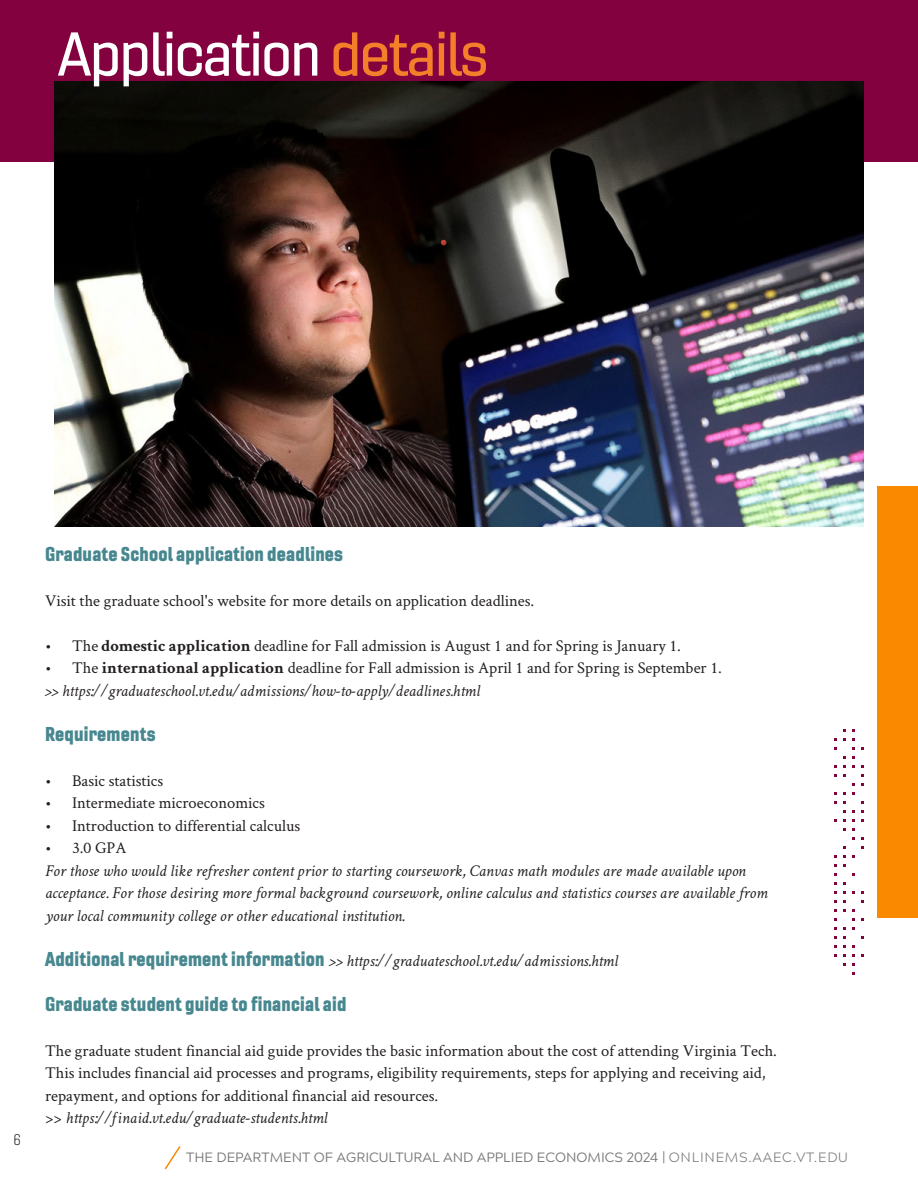
<style>
.page{position:relative;width:918px;height:1188px;background:#fff}
.page>*{position:absolute;margin:0;border:0;box-sizing:border-box;transform-origin:0 0}
.heading{font:500 expanded 60px "Gineso";letter-spacing:-.04em;color:#fff}
.Body_01_-_Left{font:19.5px "Gineso Con Bla";letter-spacing:.01em;color:#47878f}
.Body_01_-_Left-2{font:16.5px/22.5px "Crimson Text";color:#231f20}
.Body_01_-_Left-3{font:italic 16.5px/22.5px "Crimson Text";color:#231f20}
.t1{font:15px "Gineso Nor Lig";color:#231f20}
.t2{font:13.5px "Acherus Grotesque";color:#77777a}
.s1{color:#f47f2a}
.s2{font-weight:700}
.s3{font-family:"Gineso Con Bla";font-style:normal;font-size:19.5px;color:#47878f}
.s4{font-style:normal}
.s5{font-weight:300}
</style>
<div class="page">
<div style="left:0;top:0;width:918px;height:162px;background:#83013e"></div>
<svg style="left:164px;top:1146px;width:17px;height:24px"></svg>
<div style="left:878px;top:486px;width:40px;height:432px;background:#fa8900"></div>
<img style="left:54px;top:81px;width:810px;height:445px">
<p class="heading" style="left:57px;top:17px;width:433px">Application <span class="s1">details</span></p>
<p class="t1" style="left:14px;top:1131px;width:9px">6</p>
<p class="Body_01_-_Left" style="left:45px;top:541px;width:300px">Graduate School application deadlines</p>
<p class="Body_01_-_Left-2" style="left:45px;top:589px;width:491px">Visit the graduate school's website for more details on application deadlines.</p>
<p class="Body_01_-_Left-2" style="left:45px;top:634px;width:638px">• The <span class="s2">domestic application</span> deadline for Fall admission is August 1 and for Spring is January 1.</p>
<p class="Body_01_-_Left-2" style="left:45px;top:656px;width:678px">• The <span class="s2">international application</span> deadline for Fall admission is April 1 and for Spring is September 1.</p>
<p class="Body_01_-_Left-3" style="left:45px;top:680px;width:437px">&gt;&gt; https://graduateschool.vt.edu/admissions/how-to-apply/deadlines.html</p>
<p class="Body_01_-_Left" style="left:45px;top:721px;width:112px">Requirements</p>
<p class="Body_01_-_Left-2" style="left:45px;top:769px;width:120px">• Basic statistics</p>
<p class="Body_01_-_Left-2" style="left:45px;top:791px;width:221px">• Intermediate microeconomics</p>
<p class="Body_01_-_Left-2" style="left:45px;top:814px;width:257px">• Introduction to differential calculus</p>
<p class="Body_01_-_Left-2" style="left:45px;top:836px;width:83px">• 3.0 GPA</p>
<p class="Body_01_-_Left-3" style="left:45px;top:860px;width:724px">For those who would like refresher content prior to starting coursework, Canvas math modules are made available upon acceptance. For those desiring more formal background coursework, online calculus and statistics courses are available from your local community college or other educational institution.</p>
<p class="Body_01_-_Left-3" style="left:45px;top:950px;width:575px"><span class="s3">Additional requirement information</span> &gt;&gt; https://graduateschool.vt.edu/admissions.html</p>
<p class="Body_01_-_Left" style="left:45px;top:991px;width:303px">Graduate student guide to financial aid</p>
<p class="Body_01_-_Left-2" style="left:45px;top:1039px;width:733px">The graduate student financial aid guide provides the basic information about the cost of attending Virginia Tech.<br>This includes financial aid processes and programs, eligibility requirements, steps for applying and receiving aid, repayment, and options for additional financial aid resources.</p>
<p class="Body_01_-_Left-3" style="left:45px;top:1107px;width:284px"><span class="s4">&gt;&gt;</span> https://finaid.vt.edu/graduate-students.html</p>
<p class="t2" style="left:186px;top:1146px;width:663px">THE DEPARTMENT OF AGRICULTURAL AND APPLIED ECONOMICS 2024 | <span class="s5">ONLINEMS.AAEC.VT.EDU</span></p>
</div>
